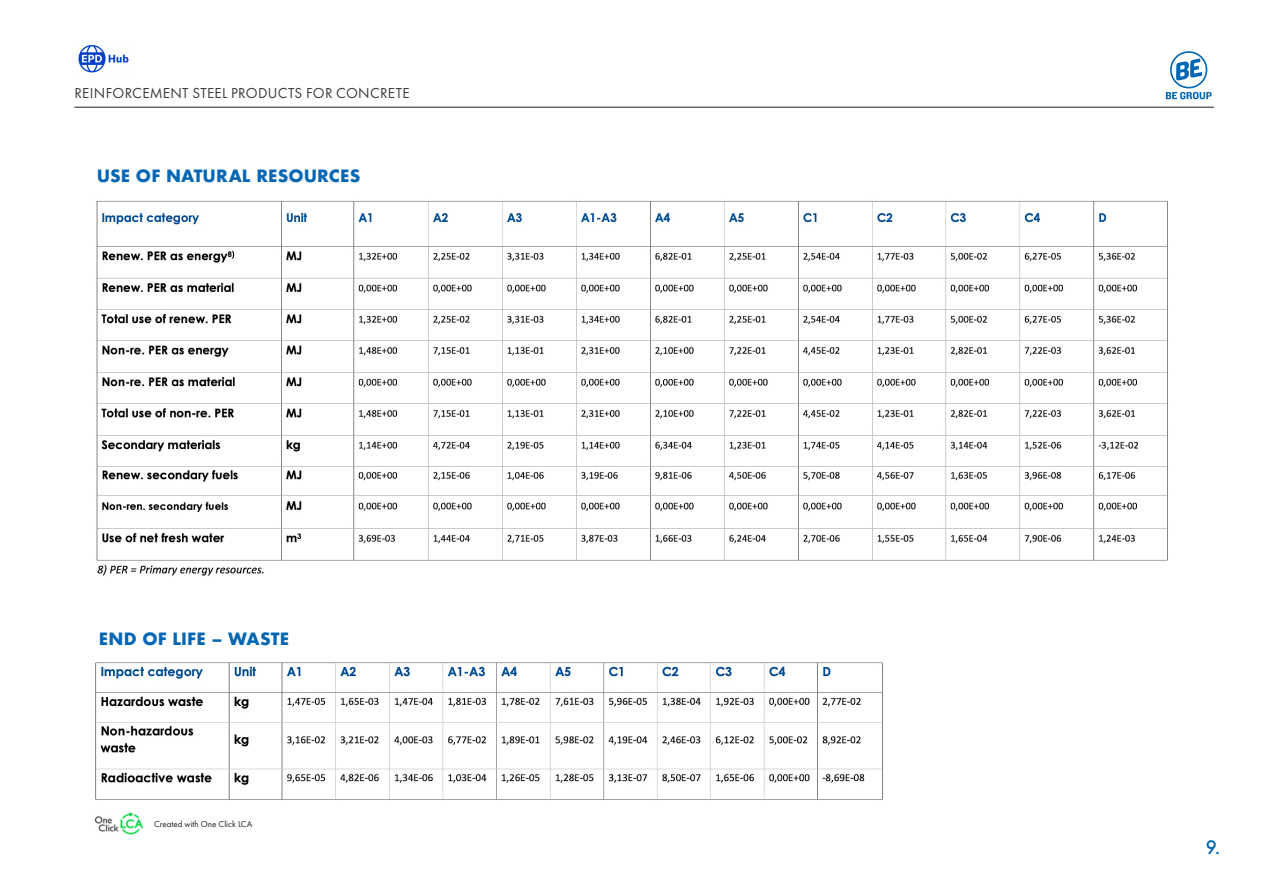
<style>
.page{position:relative;width:1263px;height:893px;background:#fff}
.page>*{position:absolute;margin:0;border:0;box-sizing:border-box;transform-origin:0 0}
.t1{font:500 18px "Futura";color:#0166b3}
.t2{font:700 16.5px "Futura";letter-spacing:.01em;color:#0166b3}
.t3{font:15px "Futura PT";letter-spacing:.02em;color:#3c3c3d}
.t4{font:9px "Futura PT";color:#231f20}
</style>
<div class="page">
<svg style="left:1166px;top:51px;width:45px;height:48px"></svg>
<hr style="left:74px;top:107px;width:1140px;height:1px;background:#231f20">
<img style="left:96px;top:200px;width:1072px;height:376px">
<img style="left:95px;top:662px;width:788px;height:138px">
<img style="left:78px;top:44px;width:51px;height:29px">
<img style="left:94px;top:811px;width:50px;height:24px">
<p class="t3" style="left:74px;top:85px;width:337px">REINFORCEMENT STEEL PRODUCTS FOR CONCRETE</p>
<p class="t2" style="left:97px;top:164px;width:265px">USE OF NATURAL RESOURCES</p>
<p class="t2" style="left:99px;top:627px;width:192px">END OF LIFE – WASTE</p>
<p class="t4" style="left:154px;top:819px;width:100px">Created with One Click LCA</p>
<p class="t1" style="left:1206px;top:835px;width:16px">9.</p>
</div>
